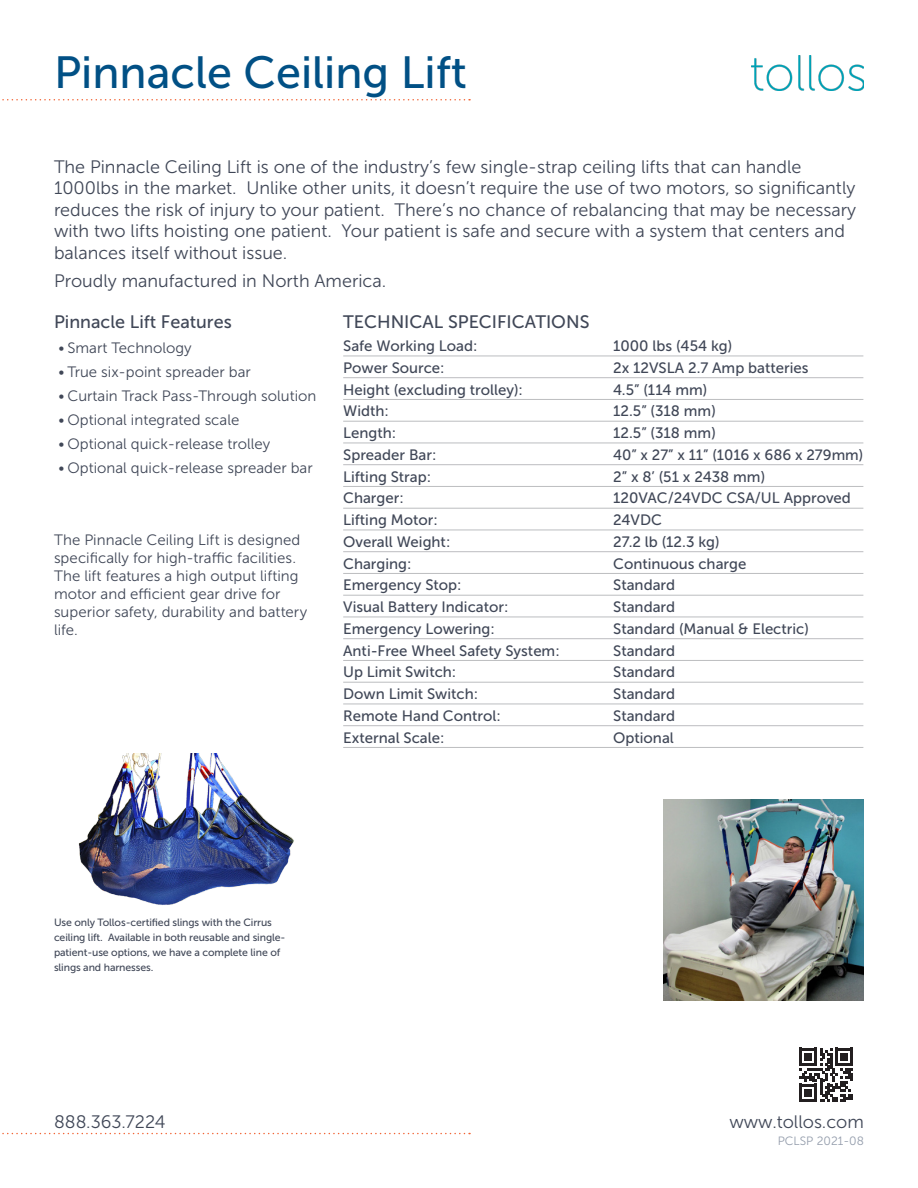
<style>
.page{position:relative;width:918px;height:1188px;background:#fff}
.page>*{position:absolute;margin:0;border:0;box-sizing:border-box;transform-origin:0 0}
.t1{font:45px "Museo Sans 500";color:#015085}
.specs{font:18px/21.6px "Museo Sans 300";color:#404757}
.techical_specs_heade{font:18px "Museo Sans 500";color:#404757}
.header_rule_above{font:18px "Museo Sans 500";color:#404757}
.specs-2{font:15px "Museo Sans 500";color:#404757}
.bullets_last{font:15px/18px "Museo Sans 300";color:#404757}
.specs-3{font:14.85px "Museo Sans 500";color:#404757}
.t2{font:12px "Museo Sans 300";color:#939cab}
.t3{font:10.5px/15px "Museo Sans 500";letter-spacing:-.01em;color:#404757}
</style>
<div class="page">
<img style="left:751px;top:56px;width:113px;height:34px">
<svg style="left:2px;top:99px;width:468px;height:1px"></svg>
<svg style="left:799px;top:1048px;width:54px;height:54px"></svg>
<svg style="left:2px;top:1133px;width:468px;height:1px"></svg>
<hr style="left:343px;top:356px;width:520px;height:1px;background:#bcbdc0">
<hr style="left:343px;top:377px;width:520px;height:1px;background:#bcbdc0">
<hr style="left:343px;top:399px;width:520px;height:1px;background:#bcbdc0">
<hr style="left:343px;top:421px;width:520px;height:1px;background:#bcbdc0">
<hr style="left:343px;top:443px;width:520px;height:1px;background:#bcbdc0">
<hr style="left:343px;top:464px;width:520px;height:1px;background:#bcbdc0">
<hr style="left:343px;top:486px;width:520px;height:1px;background:#bcbdc0">
<hr style="left:343px;top:508px;width:520px;height:1px;background:#bcbdc0">
<hr style="left:343px;top:530px;width:520px;height:1px;background:#bcbdc0">
<hr style="left:343px;top:551px;width:520px;height:1px;background:#bcbdc0">
<hr style="left:343px;top:573px;width:520px;height:1px;background:#bcbdc0">
<hr style="left:343px;top:595px;width:520px;height:1px;background:#bcbdc0">
<hr style="left:343px;top:617px;width:520px;height:1px;background:#bcbdc0">
<hr style="left:343px;top:638px;width:520px;height:1px;background:#bcbdc0">
<hr style="left:343px;top:660px;width:520px;height:1px;background:#bcbdc0">
<hr style="left:343px;top:682px;width:520px;height:1px;background:#bcbdc0">
<hr style="left:343px;top:704px;width:520px;height:1px;background:#bcbdc0">
<hr style="left:343px;top:725px;width:520px;height:1px;background:#bcbdc0">
<hr style="left:343px;top:747px;width:520px;height:1px;background:#bcbdc0">
<img style="left:664px;top:800px;width:199px;height:200px">
<img style="left:78px;top:753px;width:216px;height:152px">
<p class="t1" style="left:54px;top:48px;width:415px">Pinnacle Ceiling Lift</p>
<p class="specs" style="left:54px;top:156px;width:804px">The Pinnacle Ceiling Lift is one of the industry’s few single-strap ceiling lifts that can handle 1000lbs in the market. Unlike other units, it doesn’t require the use of two motors, so significantly reduces the risk of injury to your patient. There’s no chance of rebalancing that may be necessary with two lifts hoisting one patient. Your patient is safe and secure with a system that centers and balances itself without issue.</p>
<p class="specs" style="left:54px;top:270px;width:334px">Proudly manufactured in North America.</p>
<p class="header_rule_above" style="left:54px;top:312px;width:179px">Pinnacle Lift Features</p>
<p class="bullets_last" style="left:58px;top:339px;width:135px">• Smart Technology</p>
<p class="bullets_last" style="left:58px;top:363px;width:194px">• True six-point spreader bar</p>
<p class="bullets_last" style="left:58px;top:387px;width:259px">• Curtain Track Pass-Through solution</p>
<p class="bullets_last" style="left:58px;top:411px;width:182px">• Optional integrated scale</p>
<p class="bullets_last" style="left:58px;top:435px;width:213px">• Optional quick-release trolley</p>
<p class="bullets_last" style="left:58px;top:459px;width:256px">• Optional quick-release spreader bar</p>
<p class="bullets_last" style="left:54px;top:531px;width:255px">The Pinnacle Ceiling Lift is designed specifically for high-traffic facilities.<br>The lift features a high output lifting motor and efficient gear drive for superior safety, durability and battery life.</p>
<p class="techical_specs_heade" style="left:343px;top:312px;width:248px">TECHNICAL SPECIFICATIONS</p>
<p class="specs-2" style="left:343px;top:338px;width:136px">Safe Working Load:</p>
<p class="specs-2" style="left:613px;top:338px;width:121px">1000 lbs (454 kg)</p>
<p class="specs-2" style="left:343px;top:360px;width:103px">Power Source:</p>
<p class="specs-2" style="left:613px;top:360px;width:197px">2x 12VSLA 2.7 Amp batteries</p>
<p class="specs-2" style="left:343px;top:381px;width:181px">Height (excluding trolley):</p>
<p class="specs-2" style="left:613px;top:381px;width:96px">4.5” (114 mm)</p>
<p class="specs-2" style="left:343px;top:403px;width:47px">Width:</p>
<p class="specs-2" style="left:613px;top:403px;width:104px">12.5” (318 mm)</p>
<p class="specs-2" style="left:343px;top:425px;width:54px">Length:</p>
<p class="specs-2" style="left:613px;top:425px;width:104px">12.5” (318 mm)</p>
<p class="specs-2" style="left:343px;top:447px;width:95px">Spreader Bar:</p>
<p class="specs-3" style="left:613px;top:447px;width:252px">40” x 27” x 11” (1016 x 686 x 279mm)</p>
<p class="specs-2" style="left:343px;top:468px;width:90px">Lifting Strap:</p>
<p class="specs-2" style="left:613px;top:468px;width:154px">2” x 8’ (51 x 2438 mm)</p>
<p class="specs-2" style="left:343px;top:490px;width:62px">Charger:</p>
<p class="specs-2" style="left:613px;top:490px;width:239px">120VAC/24VDC CSA/UL Approved</p>
<p class="specs-2" style="left:343px;top:512px;width:96px">Lifting Motor:</p>
<p class="specs-2" style="left:613px;top:512px;width:50px">24VDC</p>
<p class="specs-2" style="left:343px;top:534px;width:109px">Overall Weight:</p>
<p class="specs-2" style="left:613px;top:534px;width:108px">27.2 lb (12.3 kg)</p>
<p class="specs-2" style="left:343px;top:555px;width:70px">Charging:</p>
<p class="specs-2" style="left:613px;top:555px;width:135px">Continuous charge</p>
<p class="specs-2" style="left:343px;top:577px;width:120px">Emergency Stop:</p>
<p class="specs-2" style="left:613px;top:577px;width:64px">Standard</p>
<p class="specs-2" style="left:343px;top:599px;width:167px">Visual Battery Indicator:</p>
<p class="specs-2" style="left:613px;top:599px;width:64px">Standard</p>
<p class="specs-2" style="left:343px;top:621px;width:153px">Emergency Lowering:</p>
<p class="specs-2" style="left:613px;top:621px;width:197px">Standard (Manual &amp; Electric)</p>
<p class="specs-2" style="left:343px;top:642px;width:218px">Anti-Free Wheel Safety System:</p>
<p class="specs-2" style="left:613px;top:642px;width:64px">Standard</p>
<p class="specs-2" style="left:343px;top:664px;width:115px">Up Limit Switch:</p>
<p class="specs-2" style="left:613px;top:664px;width:64px">Standard</p>
<p class="specs-2" style="left:343px;top:686px;width:136px">Down Limit Switch:</p>
<p class="specs-2" style="left:613px;top:686px;width:64px">Standard</p>
<p class="specs-2" style="left:343px;top:708px;width:159px">Remote Hand Control:</p>
<p class="specs-2" style="left:613px;top:708px;width:64px">Standard</p>
<p class="specs-2" style="left:343px;top:729px;width:103px">External Scale:</p>
<p class="specs-2" style="left:613px;top:729px;width:62px">Optional</p>
<p class="t3" style="left:54px;top:915px;width:233px">Use only Tollos-certified slings with the Cirrus ceiling lift. Available in both reusable and single&shy;patient-use options, we have a complete line of slings and harnesses.</p>
<p class="specs" style="left:54px;top:1111px;width:113px">888.363.7224</p>
<p class="specs" style="left:729px;top:1111px;width:136px">www.tollos.com</p>
<p class="t2" style="left:778px;top:1134px;width:88px">PCLSP 2021-08</p>
</div>
